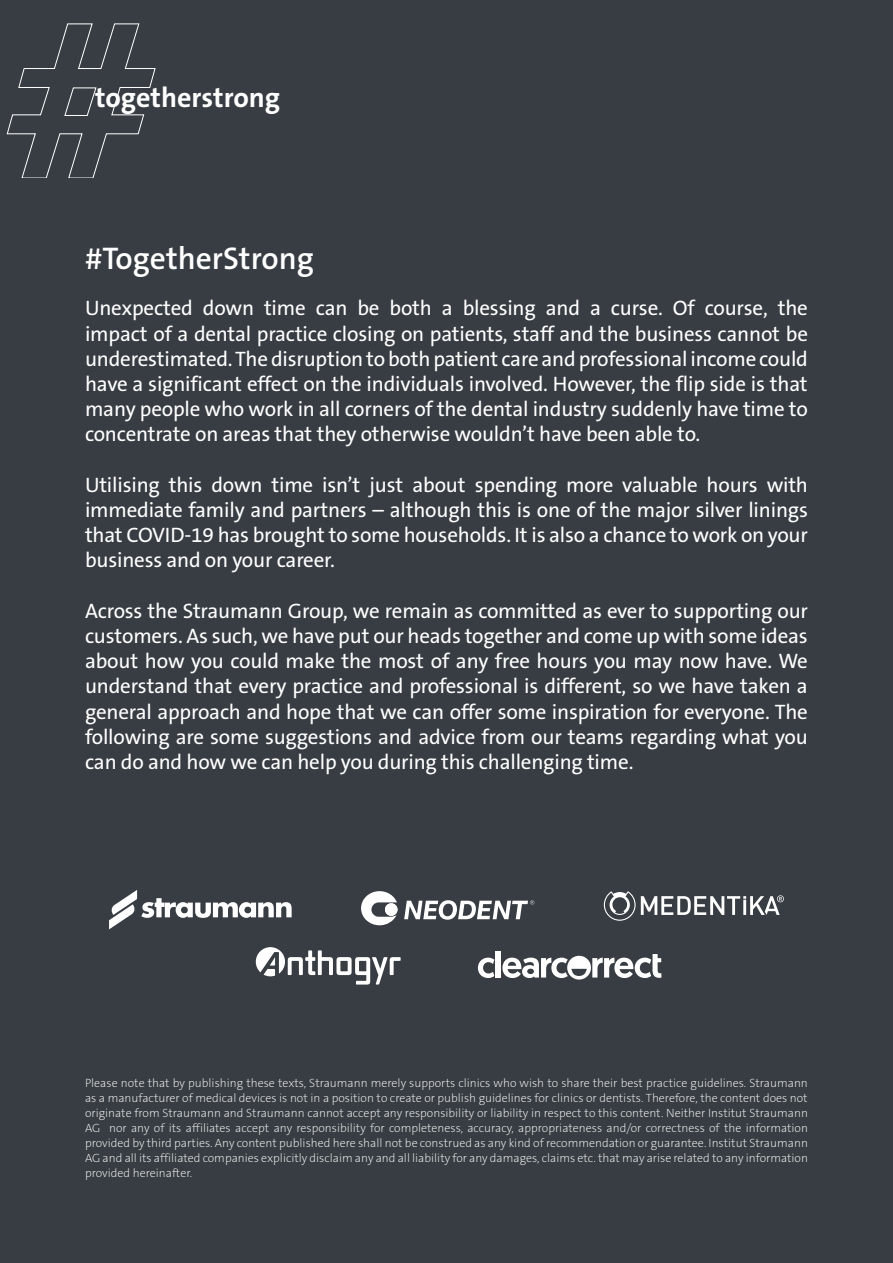
<style>
.page{position:relative;width:893px;height:1263px;background:#373d42}
.page>*{position:absolute;margin:0;border:0;box-sizing:border-box;transform-origin:0 0}
.t1{font:600 31.5px "The Sans B6";color:#fff}
.t2{font:28.05px "The Sans LP7 Bld";color:#fff}
.t3{font:21px/25.2px "The Sans B5 Plain";letter-spacing:-.01em;color:#fff;text-align:justify}
.t4{font:200 12px/15px "The Sans B2";color:#f3f3f3;text-align:justify}
</style>
<div class="page">
<svg style="left:7px;top:24px;width:149px;height:154px"></svg>
<svg style="left:109px;top:890px;width:183px;height:39px"></svg>
<svg style="left:604px;top:891px;width:180px;height:30px"></svg>
<svg style="left:361px;top:891px;width:36px;height:34px"></svg>
<div style="left:385px;top:903px;width:12px;height:13px;background:#fff;border-radius:6px"></div>
<svg style="left:404px;top:900px;width:130px;height:20px"></svg>
<svg style="left:256px;top:947px;width:145px;height:37px"></svg>
<svg style="left:478px;top:958px;width:16px;height:20px"></svg>
<div style="left:496px;top:951px;width:5px;height:26px;background:#fff"></div>
<svg style="left:502px;top:954px;width:159px;height:25px"></svg>
<h2 class="t2" style="left:95px;top:79px;width:187px">togetherstrong</h2>
<h1 class="t1" style="left:85px;top:242px;width:230px">#TogetherStrong</h1>
<p class="t3" style="left:85px;top:296px;width:724px">Unexpected down time can be both a blessing and a curse. Of course, the impact of a dental practice closing on patients, staff and the business cannot be underestimated. The disruption to both patient care and professional income could have a significant effect on the individuals involved. However, the flip side is that many people who work in all corners of the dental industry suddenly have time to concentrate on areas that they otherwise wouldn’t have been able to.</p>
<p class="t3" style="left:85px;top:473px;width:724px">Utilising this down time isn’t just about spending more valuable hours with immediate family and partners – although this is one of the major silver linings that COVID-19 has brought to some households. It is also a chance to work on your business and on your career.</p>
<p class="t3" style="left:85px;top:599px;width:724px">Across the Straumann Group, we remain as committed as ever to supporting our customers. As such, we have put our heads together and come up with some ideas about how you could make the most of any free hours you may now have. We understand that every practice and professional is different, so we have taken a general approach and hope that we can offer some inspiration for everyone. The following are some suggestions and advice from our teams regarding what you can do and how we can help you during this challenging time.</p>
<p class="t4" style="left:85px;top:1076px;width:724px">Please note that by publishing these texts, Straumann merely supports clinics who wish to share their best practice guidelines. Straumann as a manufacturer of medical devices is not in a position to create or publish guidelines for clinics or dentists. Therefore, the content does not originate from Straumann and Straumann cannot accept any responsibility or liability in respect to this content. Neither Institut Straumann AG nor any of its affiliates accept any responsibility for completeness, accuracy, appropriateness and/or correctness of the information provided by third parties. Any content published here shall not be construed as any kind of recommendation or guarantee. Institut Straumann AG and all its affiliated companies explicitly disclaim any and all liability for any damages, claims etc. that may arise related to any information provided hereinafter.</p>
</div>
